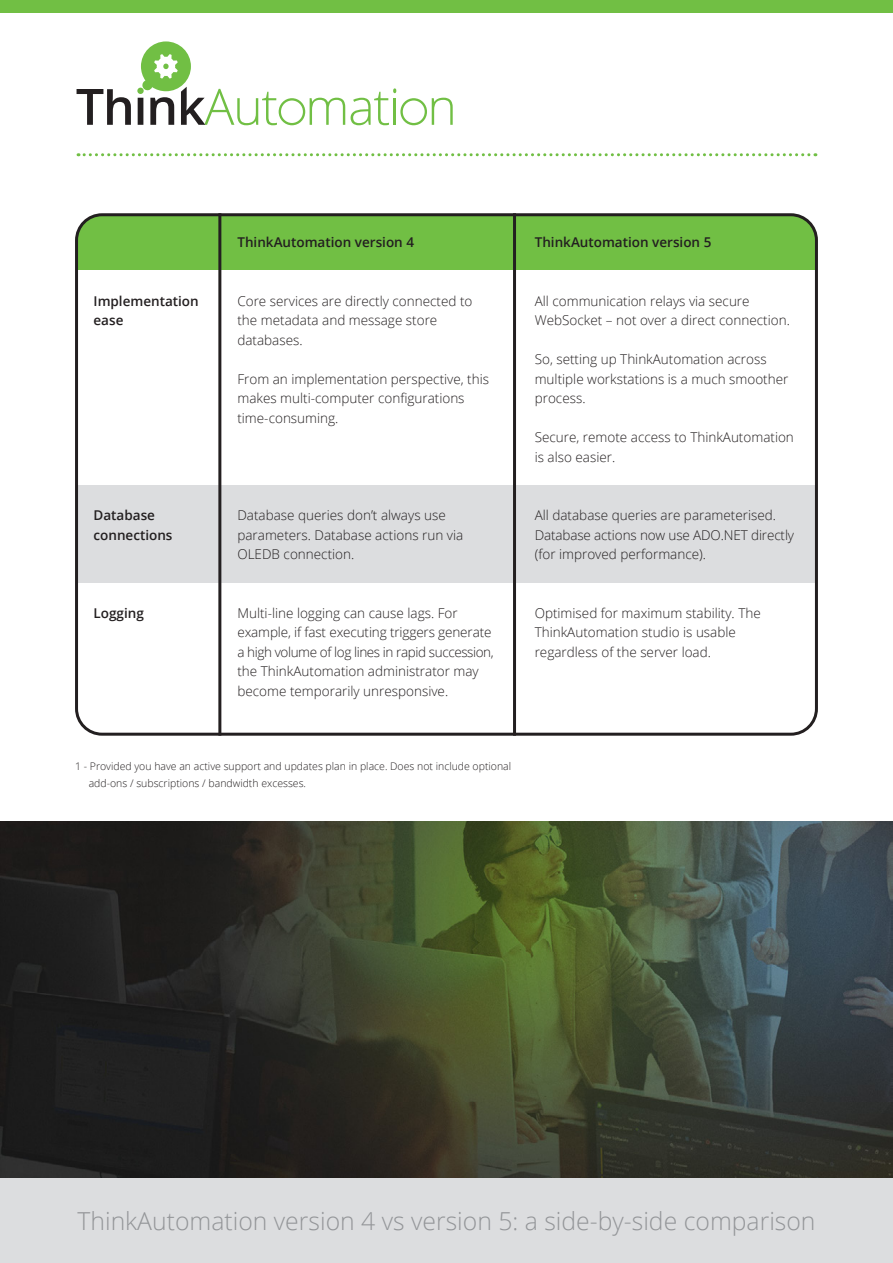
<style>
.page{position:relative;width:893px;height:1263px;background:#fff}
.page>*{position:absolute;margin:0;border:0;box-sizing:border-box;transform-origin:0 0}
.t1{font:300 24.75px "Open Sans";color:#939598}
.t2{font:300 13.5px/19.5px "Open Sans";color:#231f20}
.t3{font:600 13.5px/19.5px "Open Sans";color:#231f20}
.t4{font:300 10.5px/16.5px "Open Sans";color:#231f20}
</style>
<div class="page">
<div style="left:77px;top:215px;width:739px;height:55px;background:#71bf44"></div>
<div style="left:77px;top:485px;width:739px;height:98px;background:#dcdddf"></div>
<div style="left:75px;top:213px;width:743px;height:523px;border:3px solid #231f20;border-radius:26px"></div>
<hr style="left:218px;top:213px;width:3px;height:523px;background:#231f20">
<hr style="left:513px;top:213px;width:3px;height:523px;background:#231f20">
<div style="left:0;top:1178px;width:893px;height:85px;background:#dcdddf"></div>
<svg style="left:78px;top:153px;width:731px;height:3px"></svg>
<div style="left:0;top:0;width:893px;height:13px;background:#71bf44"></div>
<svg style="left:310px;top:98px;width:35px;height:27px"></svg>
<svg style="left:351px;top:88px;width:45px;height:37px"></svg>
<svg style="left:432px;top:98px;width:21px;height:27px"></svg>
<div style="left:279px;top:98px;width:26px;height:27px;border:2px solid #71bf44;border-radius:50%"></div>
<div style="left:400px;top:98px;width:27px;height:27px;border:2px solid #71bf44;border-radius:50%"></div>
<svg style="left:77px;top:41px;width:200px;height:84px"></svg>
<img style="left:0;top:822px;width:893px;height:356px">
<p class="t3" style="left:237px;top:232px;width:178px">ThinkAutomation version 4</p>
<p class="t3" style="left:535px;top:232px;width:178px">ThinkAutomation version 5</p>
<p class="t3" style="left:94px;top:291px;width:107px">Implementation ease</p>
<p class="t2" style="left:237px;top:291px;width:237px">Core services are directly connected to the metadata and message store</p>
<p class="t2" style="left:237px;top:330px;width:67px">databases.</p>
<p class="t2" style="left:237px;top:369px;width:253px">From an implementation perspective, this makes multi-computer configurations time-consuming.</p>
<p class="t2" style="left:535px;top:291px;width:257px">All communication relays via secure<br>WebSocket – not over a direct connection.</p>
<p class="t2" style="left:535px;top:349px;width:255px">So, setting up ThinkAutomation across multiple workstations is a much smoother process.</p>
<p class="t2" style="left:535px;top:427px;width:261px">Secure, remote access to ThinkAutomation is also easier.</p>
<p class="t3" style="left:94px;top:505px;width:81px">Database connections</p>
<p class="t2" style="left:237px;top:505px;width:227px">Database queries don’t always use parameters. Database actions run via<br>OLEDB connection.</p>
<p class="t2" style="left:535px;top:505px;width:243px">All database queries are parameterised.</p>
<p class="t2" style="left:535px;top:525px;width:261px">Database actions now use ADO.NET directly (for improved performance).</p>
<p class="t3" style="left:94px;top:603px;width:52px">Logging</p>
<p class="t2" style="left:237px;top:603px;width:222px">Multi-line logging can cause lags. For</p>
<p class="t2" style="left:237px;top:622px;width:258px">example, if fast executing triggers generate a high volume of log lines in rapid succession, the ThinkAutomation administrator may become temporarily unresponsive.</p>
<p class="t2" style="left:535px;top:603px;width:228px">Optimised for maximum stability. The<br>ThinkAutomation studio is usable regardless of the server load.</p>
<p class="t4" style="left:89px;top:758px;width:424px;text-indent:-14px">1 - Provided you have an active support and updates plan in place. Does not include optional add-ons / subscriptions / bandwidth excesses.</p>
<p class="t1" style="left:78px;top:1204px;width:739px">ThinkAutomation version 4 vs version 5: a side-by-side comparison</p>
</div>
